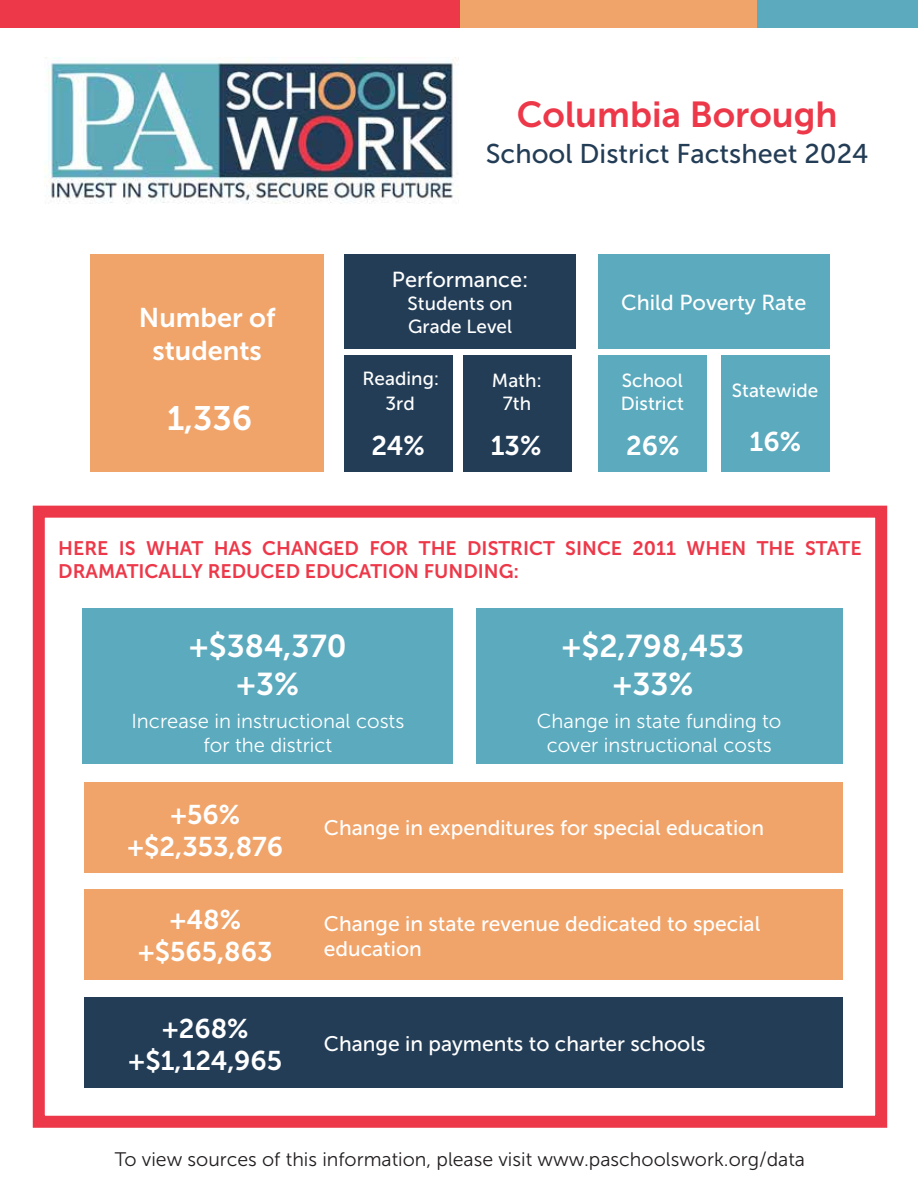
<style>
.page{position:relative;width:918px;height:1188px;background:#fff}
.page>*{position:absolute;margin:0;border:0;box-sizing:border-box;transform-origin:0 0}
.t1{font:36px "Museo Sans 700";color:#ed3849}
.t2{font:33.75px "Museo Sans 700";color:#fff}
.t3{font:31.5px/37.8px "Museo Sans 700";color:#fff;text-align:center}
.t4{font:27px/32.4px "Museo Sans 700";color:#fff;text-align:center}
.t5{font:27px "Museo Sans 500";color:#233d56}
.t6{font:21.6px "Museo Sans 500";color:#fff}
.t7{font:21px/25.2px "Museo Sans 500";color:#fff}
.t8{font:20.25px/24.3px "Museo Sans 300";color:#fff;text-align:center}
.t9{font:19.5px/23.4px "Museo Sans 700";color:#ed3849}
.t10{font:19.5px "Museo Sans 300";color:#231f20}
.t11{font:18.9px/22.6px "Museo Sans 500";color:#fff}
</style>
<div class="page">
<img style="left:45px;top:57px;width:411px;height:146px">
<div style="left:0;top:0;width:460px;height:27px;background:#ed3849"></div>
<div style="left:460px;top:0;width:297px;height:27px;background:#f0a46a"></div>
<div style="left:757px;top:0;width:161px;height:27px;background:#5caabe"></div>
<div style="left:90px;top:255px;width:234px;height:217px;background:#f0a46a"></div>
<div style="left:345px;top:255px;width:231px;height:94px;background:#233d56"></div>
<div style="left:344px;top:355px;width:109px;height:117px;background:#233d56"></div>
<div style="left:463px;top:355px;width:108px;height:117px;background:#233d56"></div>
<div style="left:33px;top:506px;width:854px;height:622px;border:12px solid #ed3849"></div>
<div style="left:84px;top:782px;width:758px;height:91px;background:#f0a46a"></div>
<div style="left:84px;top:889px;width:758px;height:91px;background:#f0a46a"></div>
<div style="left:84px;top:998px;width:758px;height:90px;background:#233d56"></div>
<div style="left:476px;top:608px;width:366px;height:156px;background:#5caabe"></div>
<div style="left:83px;top:608px;width:370px;height:156px;background:#5caabe"></div>
<div style="left:598px;top:255px;width:232px;height:94px;background:#5caabe"></div>
<div style="left:598px;top:355px;width:109px;height:117px;background:#5caabe"></div>
<div style="left:721px;top:355px;width:109px;height:117px;background:#5caabe"></div>
<h1 class="t1" style="left:517px;top:95px;width:322px">Columbia Borough</h1>
<p class="t4" style="left:139px;top:302px;width:138px">Number of students</p>
<h2 class="t2" style="left:167px;top:400px;width:87px">1,336</h2>
<p class="t5" style="left:486px;top:139px;width:384px">School District Factsheet 2024</p>
<p class="t6" style="left:392px;top:268px;width:138px">Performance:</p>
<p class="t11" style="left:408px;top:292px;width:107px">Students on<br>Grade Level</p>
<p class="t11" style="left:363px;top:367px;width:78px;line-height:24.3px;text-align:center">Reading:<br>3rd</p>
<p class="t11" style="left:492px;top:369px;width:52px;text-align:center">Math:<br>7th</p>
<p class="t6" style="left:621px;top:291px;width:187px">Child Poverty Rate</p>
<p class="t11" style="left:621px;top:369px;width:64px">School<br>District</p>
<p class="t11" style="left:732px;top:379px;width:88px">Statewide</p>
<p class="t4" style="left:371px;top:429px;width:55px">24%</p>
<p class="t4" style="left:491px;top:429px;width:52px">13%</p>
<p class="t4" style="left:626px;top:429px;width:55px">26%</p>
<p class="t4" style="left:750px;top:426px;width:53px">16%</p>
<p class="t9" style="left:58px;top:536px;width:805px">HERE IS WHAT HAS CHANGED FOR THE DISTRICT SINCE 2011 WHEN THE STATE<br>DRAMATICALLY REDUCED EDUCATION FUNDING:</p>
<h3 class="t3" style="left:189px;top:627px;width:159px">+$384,370 +3%</h3>
<h3 class="t3" style="left:561px;top:627px;width:184px">+$2,798,453 +33%</h3>
<p class="t8" style="left:131px;top:709px;width:274px">Increase in instructional costs for the district</p>
<p class="t8" style="left:537px;top:709px;width:246px">Change in state funding to cover instructional costs</p>
<p class="t4" style="left:127px;top:798px;width:158px">+56% +$2,353,876</p>
<p class="t4" style="left:138px;top:903px;width:136px">+48% +$565,863</p>
<p class="t4" style="left:128px;top:1012px;width:155px">+268% +$1,124,965</p>
<p class="t7" style="left:324px;top:815px;width:442px">Change in expenditures for special education</p>
<p class="t7" style="left:324px;top:911px;width:438px">Change in state revenue dedicated to special education</p>
<p class="t7" style="left:324px;top:1031px;width:383px">Change in payments to charter schools</p>
<p class="t10" style="left:115px;top:1149px;width:692px">To view sources of this information, please visit www.paschoolswork.org/data</p>
</div>
